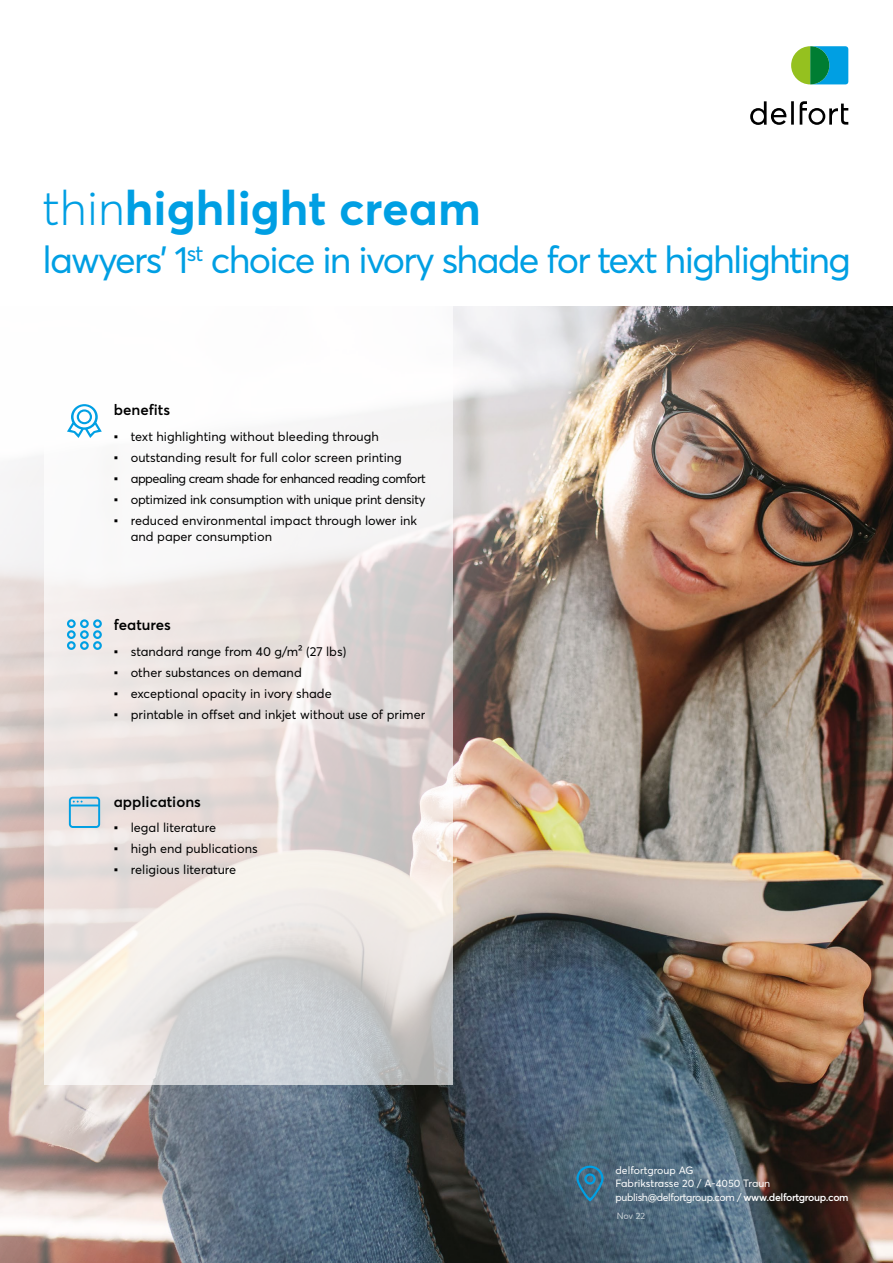
<style>
.page{position:relative;width:893px;height:1263px;background:#fff}
.page>*{position:absolute;margin:0;border:0;box-sizing:border-box;transform-origin:0 0}
.t1{font:700 48px "Averta";color:#009fe3}
.t2{font:37.5px "Averta";letter-spacing:-.045em;color:#009fe3}
.t3{font:600 15px "Averta";color:#000}
.t4{font:12.75px/16.6px "Averta";color:#000}
.t5{font:12.75px "Averta";letter-spacing:-.02em;color:#000}
.t6{font:12.75px "Averta";letter-spacing:-.04em;color:#000}
.t7{font:10.5px/13.6px "Averta";letter-spacing:-.015em;color:#fff}
.t8{font:9px "Averta";color:#fff}
.s1{font-weight:300}
.s2{font-family:"Arial"}
.s3{font-weight:600}
</style>
<div class="page">
<img style="left:0;top:306px;width:893px;height:957px">
<svg style="left:45px;top:306px;width:408px;height:778px"></svg>
<svg style="left:576px;top:1165px;width:28px;height:36px"></svg>
<svg style="left:67px;top:404px;width:35px;height:34px"></svg>
<svg style="left:67px;top:619px;width:35px;height:31px"></svg>
<svg style="left:69px;top:797px;width:31px;height:31px"></svg>
<svg style="left:750px;top:101px;width:98px;height:24px"></svg>
<svg style="left:791px;top:46px;width:57px;height:38px;background:#3ca783"></svg>
<h1 class="t1" style="left:43px;top:177px;width:440px"><span class="s1">thin</span>highlight cream</h1>
<h2 class="t2" style="left:43px;top:237px;width:810px">lawyers’ 1<sup>st</sup> choice in ivory shade for text highlighting</h2>
<p class="t3" style="left:114px;top:401px;width:58px">benefits</p>
<p class="t4" style="left:114px;top:428px;width:267px"><span class="s2">▪</span> text highlighting without bleeding through</p>
<p class="t4" style="left:114px;top:449px;width:290px"><span class="s2">▪</span> outstanding result for full color screen printing</p>
<p class="t6" style="left:114px;top:470px;width:313px"><span class="s2">▪</span> appealing cream shade for enhanced reading comfort</p>
<p class="t5" style="left:114px;top:491px;width:313px"><span class="s2">▪</span> optimized ink consumption with unique print density</p>
<p class="t4" style="left:131px;top:512px;width:288px;text-indent:-17px"><span class="s2">▪</span> reduced environmental impact through lower ink and paper consumption</p>
<p class="t3" style="left:114px;top:615px;width:59px">features</p>
<p class="t4" style="left:114px;top:643px;width:234px"><span class="s2">▪</span> standard range from 40 g/m² (27 lbs)</p>
<p class="t4" style="left:114px;top:664px;width:190px"><span class="s2">▪</span> other substances on demand</p>
<p class="t4" style="left:114px;top:685px;width:219px"><span class="s2">▪</span> exceptional opacity in ivory shade</p>
<p class="t4" style="left:114px;top:706px;width:313px"><span class="s2">▪</span> printable in offset and inkjet without use of primer</p>
<p class="t3" style="left:114px;top:792px;width:89px">applications</p>
<p class="t4" style="left:114px;top:819px;width:104px"><span class="s2">▪</span> legal literature</p>
<p class="t4" style="left:114px;top:840px;width:145px"><span class="s2">▪</span> high end publications</p>
<p class="t4" style="left:114px;top:861px;width:124px"><span class="s2">▪</span> religious literature</p>
<p class="t7" style="left:615px;top:1163px;width:235px">delfortgroup AG<br>Fabrikstrasse 20 / A-4050 Traun publish@delfortgroup.com / <span class="s3">www.delfortgroup.com</span></p>
<p class="t8" style="left:617px;top:1210px;width:30px">Nov 22</p>
</div>
